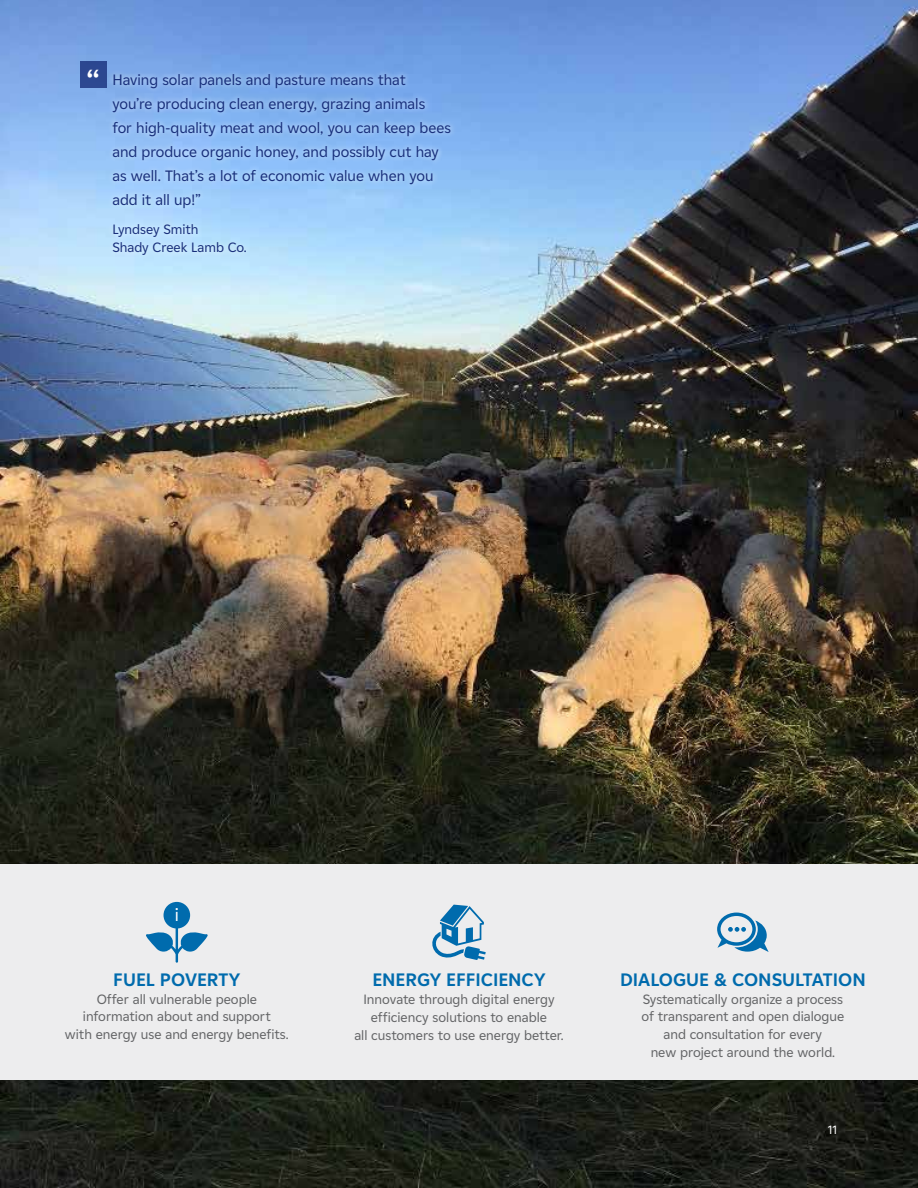
<style>
.page{position:relative;width:918px;height:1188px;background:#fff}
.page>*{position:absolute;margin:0;border:0;box-sizing:border-box;transform-origin:0 0}
.t1{font:36px "EDF2020";color:#fff}
.t2{font:700 18px "EDF2020";color:#006bad}
.t3{font:18px "EDF2020";color:#fff}
.t4{font:15px/24px "EDF2020";color:#182f7b}
.t5{font:13.5px/18px "EDF2020";color:#636466;text-align:center}
.t6{font:13.5px/18px "EDF2020";color:#182f7b}
.t7{font:12px "EDF2020";color:#fff}
</style>
<div class="page">
<img style="left:0;top:0;width:918px;height:1188px">
<div style="left:0;top:864px;width:918px;height:216px;background:#ededee"></div>
<svg style="left:146px;top:902px;width:62px;height:61px"></svg>
<svg style="left:432px;top:905px;width:54px;height:55px"></svg>
<svg style="left:717px;top:913px;width:52px;height:39px"></svg>
<div style="left:107px;top:68px;width:350px;height:192px;background:#fff;opacity:.75"></div>
<div style="left:80px;top:61px;width:26px;height:26px;background:#2c4790"></div>
<h1 class="t1" style="left:86px;top:58px;width:16px">“</h1>
<p class="t4" style="left:112px;top:67px;width:340px">Having solar panels and pasture means that<br>you’re producing clean energy, grazing animals<br>for high-quality meat and wool, you can keep bees and produce organic honey, and possibly cut hay as well. That’s a lot of economic value when you add it all up!”</p>
<p class="t6" style="left:112px;top:220px;width:136px">Lyndsey Smith<br>Shady Creek Lamb Co.</p>
<h2 class="t3" style="left:175px;top:902px;width:6px">i</h2>
<h2 class="t2" style="left:113px;top:966px;width:128px">FUEL POVERTY</h2>
<p class="t5" style="left:65px;top:989px;width:225px">Offer all vulnerable people information about and support<br>with energy use and energy benefits.</p>
<h2 class="t2" style="left:372px;top:967px;width:175px">ENERGY EFFICIENCY</h2>
<p class="t5" style="left:354px;top:990px;width:211px">Innovate through digital energy efficiency solutions to enable<br>all customers to use energy better.</p>
<h2 class="t2" style="left:620px;top:966px;width:247px">DIALOGUE &amp; CONSULTATION</h2>
<p class="t5" style="left:641px;top:989px;width:204px">Systematically organize a process of transparent and open dialogue and consultation for every<br>new project around the world.</p>
<p class="t7" style="left:828px;top:1121px;width:11px">11</p>
</div>
